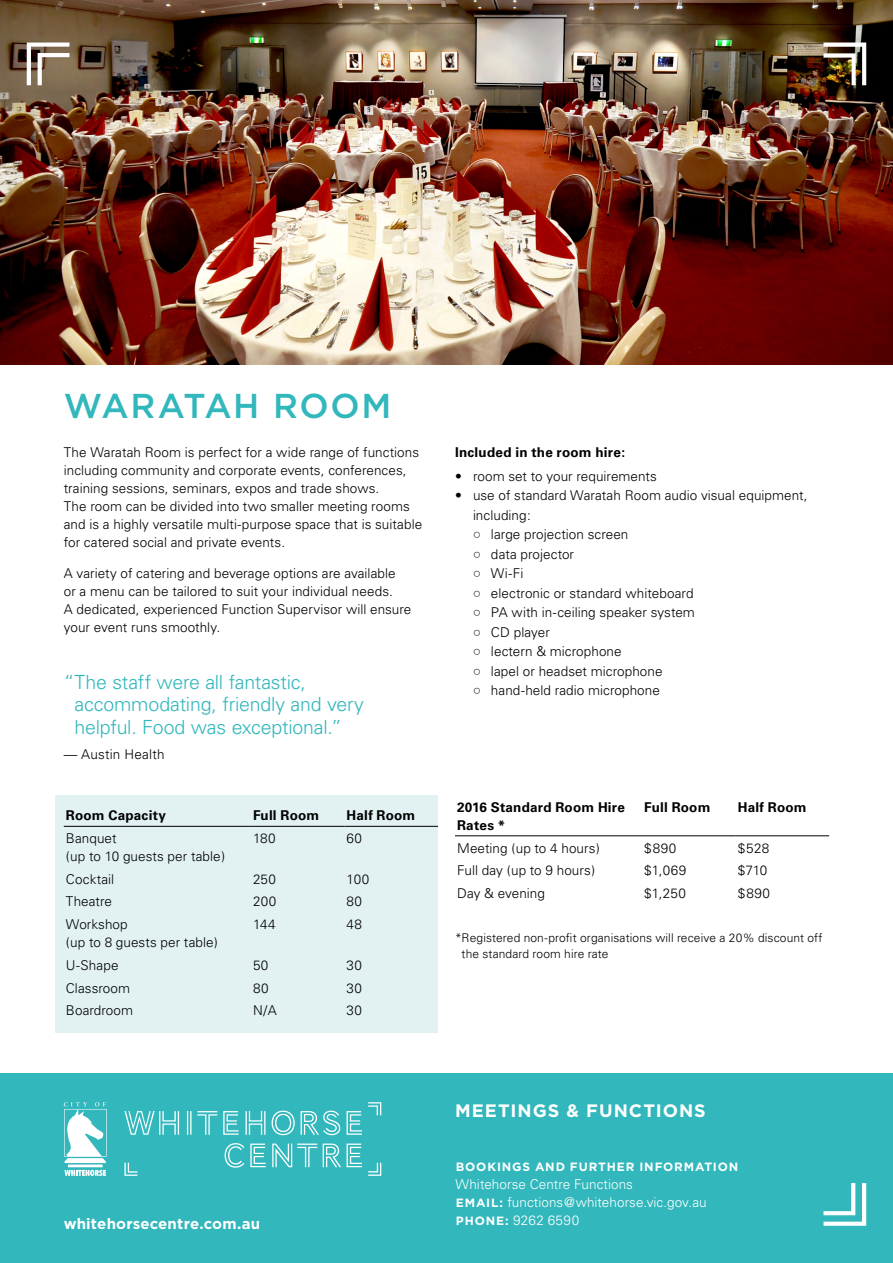
<style>
.page{position:relative;width:893px;height:1263px;background:#fff}
.page>*{position:absolute;margin:0;border:0;box-sizing:border-box;transform-origin:0 0}
.t1{font:500 34.5px "Gotham";letter-spacing:.045em;color:#31b7bc}
.t2{font:300 19.5px/22.5px "Univers";letter-spacing:-.01em;color:#31b7bc}
.t3{font:700 18px "Gotham";letter-spacing:.055em;color:#fff}
.t4{font:700 15px "Gotham";letter-spacing:.01em;color:#fff}
.t5{font:300 13.5px/18px "Univers";letter-spacing:.005em;color:#000}
.t6{font:700 13.5px/18px "Univers";letter-spacing:.015em;color:#000}
.t7{font:300 13.5px/18px "Univers";letter-spacing:.005em;color:#fff}
.t8{font:300 12px/16.5px "Univers";letter-spacing:.01em;color:#000}
.t9{font:700 12px "Gotham";letter-spacing:.075em;color:#fff}
.s1{font-family:"Lucida Grande";font-weight:400}
.s2{font-family:"Gotham";font-weight:700;font-size:12px}
</style>
<div class="page">
<img style="left:0;top:0;width:893px;height:365px">
<div style="left:0;top:1074px;width:893px;height:189px;background:#31b7bc"></div>
<div style="left:55px;top:796px;width:383px;height:237px;background:#e2f2f3"></div>
<hr style="left:64px;top:826px;width:187px;height:1px;background:#000">
<hr style="left:251px;top:826px;width:93px;height:1px;background:#000">
<hr style="left:344px;top:826px;width:94px;height:1px;background:#000">
<hr style="left:455px;top:835px;width:187px;height:1px;background:#000">
<hr style="left:642px;top:835px;width:94px;height:1px;background:#000">
<hr style="left:736px;top:835px;width:93px;height:1px;background:#000">
<svg style="left:27px;top:43px;width:42px;height:42px"></svg>
<svg style="left:823px;top:43px;width:43px;height:42px"></svg>
<svg style="left:823px;top:1183px;width:43px;height:43px"></svg>
<svg style="left:124px;top:1163px;width:14px;height:13px"></svg>
<svg style="left:187px;top:1111px;width:4px;height:24px"></svg>
<svg style="left:197px;top:1111px;width:20px;height:24px"></svg>
<svg style="left:223px;top:1111px;width:16px;height:24px"></svg>
<svg style="left:272px;top:1143px;width:45px;height:24px"></svg>
<svg style="left:246px;top:1111px;width:19px;height:24px"></svg>
<svg style="left:347px;top:1111px;width:15px;height:24px"></svg>
<svg style="left:347px;top:1143px;width:15px;height:24px"></svg>
<svg style="left:250px;top:1143px;width:16px;height:24px"></svg>
<svg style="left:272px;top:1110px;width:23px;height:25px"></svg>
<svg style="left:323px;top:1143px;width:18px;height:24px"></svg>
<svg style="left:225px;top:1143px;width:19px;height:25px"></svg>
<svg style="left:368px;top:1163px;width:13px;height:13px"></svg>
<svg style="left:368px;top:1102px;width:13px;height:13px"></svg>
<svg style="left:301px;top:1110px;width:39px;height:25px"></svg>
<svg style="left:124px;top:1111px;width:55px;height:24px"></svg>
<hr style="left:68px;top:1164px;width:35px;height:3px;background:#fff">
<svg style="left:64px;top:1170px;width:42px;height:6px"></svg>
<svg style="left:64px;top:1102px;width:43px;height:61px"></svg>
<h1 class="t1" style="left:64px;top:386px;width:329px">WARATAH ROOM</h1>
<p class="t5" style="left:64px;top:444px;width:360px">The Waratah Room is perfect for a wide range of functions including community and corporate events, conferences, training sessions, seminars, expos and trade shows.<br>The room can be divided into two smaller meeting rooms and is a highly versatile multi-purpose space that is suitable for catered social and private events.</p>
<p class="t5" style="left:64px;top:564px;width:349px">A variety of catering and beverage options are available<br>or a menu can be tailored to suit your individual needs.<br>A dedicated, experienced Function Supervisor will ensure your event runs smoothly.</p>
<h2 class="t2" style="left:75px;top:670px;width:291px;text-indent:-11px">“The staff were all fantastic, accommodating, friendly and very helpful. Food was exceptional.”</h2>
<p class="t5" style="left:64px;top:745px;width:102px">— Austin Health</p>
<p class="t6" style="left:66px;top:807px;width:102px">Room Capacity</p>
<p class="t6" style="left:253px;top:807px;width:68px">Full Room</p>
<p class="t6" style="left:347px;top:807px;width:70px">Half Room</p>
<p class="t5" style="left:66px;top:829px;width:161px">Banquet<br>(up to 10 guests per table)</p>
<p class="t5" style="left:253px;top:829px;width:24px">180</p>
<p class="t5" style="left:347px;top:829px;width:17px">60</p>
<p class="t5" style="left:66px;top:870px;width:50px">Cocktail</p>
<p class="t5" style="left:253px;top:870px;width:24px">250</p>
<p class="t5" style="left:347px;top:870px;width:24px">100</p>
<p class="t5" style="left:66px;top:893px;width:48px">Theatre</p>
<p class="t5" style="left:253px;top:893px;width:25px">200</p>
<p class="t5" style="left:347px;top:893px;width:17px">80</p>
<p class="t5" style="left:66px;top:915px;width:154px">Workshop<br>(up to 8 guests per table)</p>
<p class="t5" style="left:253px;top:915px;width:24px">144</p>
<p class="t5" style="left:347px;top:915px;width:17px">48</p>
<p class="t5" style="left:66px;top:956px;width:54px">U-Shape</p>
<p class="t5" style="left:253px;top:956px;width:17px">50</p>
<p class="t5" style="left:347px;top:956px;width:17px">30</p>
<p class="t5" style="left:66px;top:979px;width:66px">Classroom</p>
<p class="t5" style="left:253px;top:979px;width:17px">80</p>
<p class="t5" style="left:347px;top:979px;width:17px">30</p>
<p class="t5" style="left:66px;top:1001px;width:69px">Boardroom</p>
<p class="t5" style="left:253px;top:1001px;width:25px">N/A</p>
<p class="t5" style="left:347px;top:1001px;width:17px">30</p>
<p class="t6" style="left:455px;top:443px;width:172px">Included in the room hire:</p>
<p class="t5" style="left:455px;top:467px;width:203px">• room set to your requirements</p>
<p class="t5" style="left:473px;top:485px;width:336px;line-height:19.5px;text-indent:-18px">• use of standard Waratah Room audio visual equipment, including:<br><span class="s1">◦</span> large projection screen<br><span class="s1">◦</span> data projector<br><span class="s1">◦</span> Wi-Fi<br><span class="s1">◦</span> electronic or standard whiteboard<br><span class="s1">◦</span> PA with in-ceiling speaker system<br><span class="s1">◦</span> CD player<br><span class="s1">◦</span> lectern &amp; microphone<br><span class="s1">◦</span> lapel or headset microphone<br><span class="s1">◦</span> hand-held radio microphone</p>
<p class="t6" style="left:457px;top:798px;width:169px">2016 Standard Room Hire<br>Rates *</p>
<p class="t6" style="left:644px;top:798px;width:68px">Full Room</p>
<p class="t6" style="left:738px;top:798px;width:70px">Half Room</p>
<p class="t5" style="left:457px;top:839px;width:144px">Meeting (up to 4 hours)</p>
<p class="t5" style="left:644px;top:839px;width:34px">$890</p>
<p class="t5" style="left:738px;top:839px;width:33px">$528</p>
<p class="t5" style="left:457px;top:861px;width:140px">Full day (up to 9 hours)</p>
<p class="t5" style="left:644px;top:861px;width:44px">$1,069</p>
<p class="t5" style="left:738px;top:861px;width:31px">$710</p>
<p class="t5" style="left:457px;top:884px;width:89px">Day &amp; evening</p>
<p class="t5" style="left:644px;top:884px;width:43px">$1,250</p>
<p class="t5" style="left:738px;top:884px;width:34px">$890</p>
<p class="t8" style="left:462px;top:929px;width:362px;text-indent:-7px">*Registered non-profit organisations will receive a 20% discount off the standard room hire rate</p>
<p class="t4" style="left:64px;top:1215px;width:198px">whitehorsecentre.com.au</p>
<h3 class="t3" style="left:455px;top:1100px;width:252px">MEETINGS &amp; FUNCTIONS</h3>
<p class="t9" style="left:456px;top:1160px;width:284px">BOOKINGS AND FURTHER INFORMATION</p>
<p class="t7" style="left:456px;top:1175px;width:252px">Whitehorse Centre Functions<br><span class="s2">EMAIL:</span> functions@whitehorse.vic.gov.au<br><span class="s2">PHONE:</span> 9262 6590</p>
</div>
